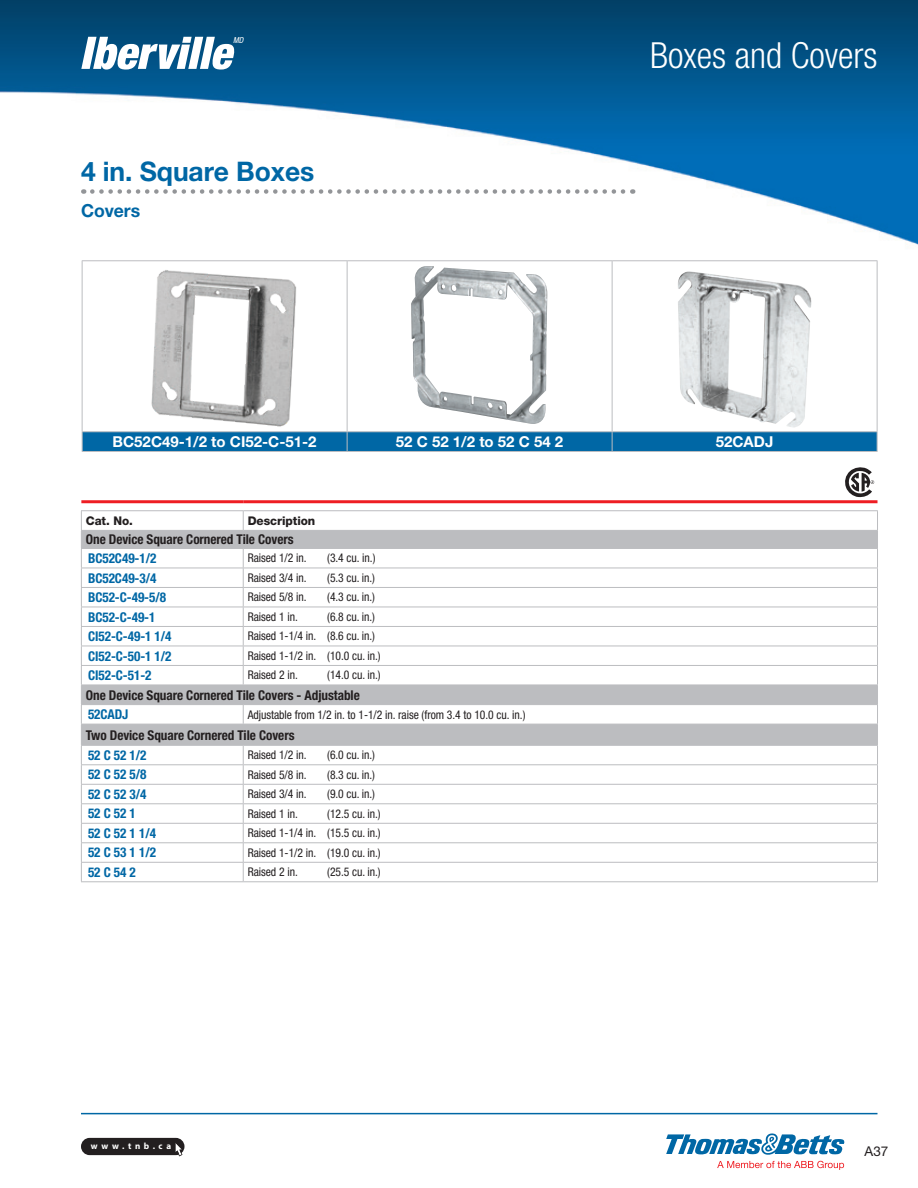
<style>
.page{position:relative;width:918px;height:1188px;background:#fff}
.page>*{position:absolute;margin:0;border:0;box-sizing:border-box;transform-origin:0 0}
.t1{font:300 condensed 36px "Helvetica Neue LT Std";color:#fff}
._3_-_Titre{font:700 27px "Helvetica Neue LT Std";letter-spacing:-.005em;color:#0067a5}
._4_-_Sous-titre{font:700 18px "Helvetica Neue LT Std";letter-spacing:-.005em;color:#0067a5}
._9_-_Code_dans_bande{font:700 15px "Helvetica Neue LT Std";color:#fff}
._5_-_Code_bleu_Left{font:700 condensed 13.5px "Helvetica Neue LT Std";letter-spacing:-.005em;color:#0067a5}
._4_-_Sous-titre_Left{font:700 condensed 13.5px "Helvetica Neue LT Std";letter-spacing:-.005em;color:#231f20}
.t2{font:13.5px "Helvetica Neue LT Std";color:#231f20}
._7_-_Texte_Center{font:condensed 12px "Helvetica Neue LT Std";letter-spacing:-.005em;color:#231f20}
._2_-_Cat__No__Left{font:800 12px "Helvetica Neue LT Std";letter-spacing:-.005em;color:#231f20}
.t3{font:700 9px "Myriad Pro";letter-spacing:.405em;color:#fff}
.t4{font:italic condensed 8.25px "Helvetica Neue LT Std";color:#fff}
</style>
<div class="page">
<img style="left:0;top:0;width:918px;height:269px">
<div style="left:81px;top:1138px;width:103px;height:17px;background:#231f20;border-radius:9px"></div>
<svg style="left:175px;top:1143px;width:8px;height:13px"></svg>
<hr style="left:81px;top:1113px;width:797px;height:1px;background:#0067a5">
<img style="left:411px;top:266px;width:136px;height:158px">
<img style="left:678px;top:272px;width:133px;height:156px">
<img style="left:124px;top:266px;width:195px;height:161px">
<svg style="left:717px;top:1161px;width:127px;height:9px"></svg>
<svg style="left:666px;top:1133px;width:178px;height:22px"></svg>
<svg style="left:81px;top:37px;width:154px;height:33px"></svg>
<svg style="left:92px;top:189px;width:541px;height:5px"></svg>
<svg style="left:845px;top:467px;width:29px;height:30px"></svg>
<svg style="left:82px;top:531px;width:795px;height:214px"></svg>
<svg style="left:243px;top:511px;width:1px;height:19px"></svg>
<hr style="left:81px;top:568px;width:162px;height:1px;background:#bcbdc0">
<hr style="left:243px;top:568px;width:635px;height:1px;background:#bcbdc0">
<hr style="left:81px;top:587px;width:162px;height:1px;background:#bcbdc0">
<hr style="left:243px;top:587px;width:635px;height:1px;background:#bcbdc0">
<hr style="left:81px;top:607px;width:162px;height:1px;background:#bcbdc0">
<hr style="left:243px;top:607px;width:635px;height:1px;background:#bcbdc0">
<hr style="left:81px;top:626px;width:162px;height:1px;background:#bcbdc0">
<hr style="left:243px;top:626px;width:635px;height:1px;background:#bcbdc0">
<hr style="left:81px;top:646px;width:162px;height:1px;background:#bcbdc0">
<hr style="left:243px;top:646px;width:635px;height:1px;background:#bcbdc0">
<hr style="left:81px;top:665px;width:162px;height:1px;background:#bcbdc0">
<hr style="left:243px;top:665px;width:635px;height:1px;background:#bcbdc0">
<hr style="left:81px;top:764px;width:162px;height:1px;background:#bcbdc0">
<hr style="left:243px;top:764px;width:635px;height:1px;background:#bcbdc0">
<hr style="left:81px;top:784px;width:162px;height:1px;background:#bcbdc0">
<hr style="left:243px;top:784px;width:635px;height:1px;background:#bcbdc0">
<hr style="left:81px;top:803px;width:162px;height:1px;background:#bcbdc0">
<hr style="left:243px;top:803px;width:635px;height:1px;background:#bcbdc0">
<hr style="left:81px;top:823px;width:162px;height:1px;background:#bcbdc0">
<hr style="left:243px;top:823px;width:635px;height:1px;background:#bcbdc0">
<hr style="left:81px;top:842px;width:162px;height:1px;background:#bcbdc0">
<hr style="left:243px;top:842px;width:635px;height:1px;background:#bcbdc0">
<hr style="left:81px;top:862px;width:162px;height:1px;background:#bcbdc0">
<hr style="left:243px;top:862px;width:635px;height:1px;background:#bcbdc0">
<hr style="left:81px;top:510px;width:162px;height:1px;background:#bcbdc0">
<hr style="left:243px;top:510px;width:635px;height:1px;background:#bcbdc0">
<hr style="left:81px;top:530px;width:162px;height:1px;background:#bcbdc0">
<hr style="left:243px;top:530px;width:635px;height:1px;background:#bcbdc0">
<hr style="left:81px;top:548px;width:162px;height:1px;background:#bcbdc0">
<hr style="left:81px;top:685px;width:162px;height:1px;background:#bcbdc0">
<hr style="left:243px;top:685px;width:635px;height:1px;background:#bcbdc0">
<hr style="left:81px;top:704px;width:162px;height:1px;background:#bcbdc0">
<hr style="left:81px;top:724px;width:162px;height:1px;background:#bcbdc0">
<hr style="left:243px;top:724px;width:635px;height:1px;background:#bcbdc0">
<hr style="left:81px;top:745px;width:162px;height:1px;background:#bcbdc0">
<svg style="left:81px;top:511px;width:1px;height:370px"></svg>
<hr style="left:81px;top:881px;width:162px;height:1px;background:#bcbdc0">
<hr style="left:243px;top:548px;width:635px;height:1px;background:#bcbdc0">
<svg style="left:243px;top:549px;width:1px;height:136px"></svg>
<hr style="left:243px;top:704px;width:635px;height:1px;background:#bcbdc0">
<svg style="left:243px;top:705px;width:1px;height:19px"></svg>
<hr style="left:81px;top:500px;width:162px;height:3px;background:#ee1d23">
<hr style="left:243px;top:500px;width:635px;height:3px;background:#ee1d23">
<hr style="left:243px;top:745px;width:635px;height:1px;background:#bcbdc0">
<svg style="left:243px;top:746px;width:1px;height:135px"></svg>
<svg style="left:877px;top:511px;width:1px;height:370px"></svg>
<hr style="left:243px;top:881px;width:635px;height:1px;background:#bcbdc0">
<hr style="left:82px;top:260px;width:265px;height:1px;background:#bcbdc0">
<hr style="left:82px;top:261px;width:1px;height:170px;background:#bcbdc0">
<hr style="left:347px;top:260px;width:265px;height:1px;background:#bcbdc0">
<hr style="left:347px;top:261px;width:1px;height:170px;background:#bcbdc0">
<hr style="left:877px;top:261px;width:1px;height:170px;background:#bcbdc0">
<hr style="left:612px;top:260px;width:266px;height:1px;background:#bcbdc0">
<hr style="left:612px;top:261px;width:1px;height:170px;background:#bcbdc0">
<hr style="left:82px;top:431px;width:265px;height:1px;background:#bcbdc0">
<div style="left:82px;top:432px;width:796px;height:19px;background:#0067a5"></div>
<hr style="left:347px;top:431px;width:265px;height:1px;background:#bcbdc0">
<hr style="left:612px;top:431px;width:266px;height:1px;background:#bcbdc0">
<hr style="left:82px;top:451px;width:265px;height:1px;background:#bcbdc0">
<hr style="left:347px;top:451px;width:265px;height:1px;background:#bcbdc0">
<hr style="left:612px;top:451px;width:266px;height:1px;background:#bcbdc0">
<p class="t4" style="left:233px;top:35px;width:12px">MD</p>
<p class="_3_-_Titre" style="left:81px;top:154px;width:235px">4 in. Square Boxes</p>
<p class="_4_-_Sous-titre" style="left:81px;top:200px;width:61px">Covers</p>
<p class="t1" style="left:650px;top:34px;width:229px">Boxes and Covers</p>
<p class="_9_-_Code_dans_bande" style="left:113px;top:432px;width:205px">BC52C49-1/2 to CI52-C-51-2</p>
<p class="_9_-_Code_dans_bande" style="left:396px;top:432px;width:169px">52 C 52 1/2 to 52 C 54 2</p>
<p class="_9_-_Code_dans_bande" style="left:716px;top:432px;width:59px">52CADJ</p>
<p class="_2_-_Cat__No__Left" style="left:86px;top:513px;width:49px">Cat. No.</p>
<p class="_2_-_Cat__No__Left" style="left:248px;top:513px;width:69px">Description</p>
<p class="_4_-_Sous-titre_Left" style="left:86px;top:531px;width:209px">One Device Square Cornered Tile Covers</p>
<p class="_5_-_Code_bleu_Left" style="left:88px;top:550px;width:70px">BC52C49-1/2</p>
<p class="_7_-_Texte_Center" style="left:248px;top:551px;width:60px">Raised 1/2 in.</p>
<p class="_7_-_Texte_Center" style="left:327px;top:551px;width:50px">(3.4 cu. in.)</p>
<p class="_5_-_Code_bleu_Left" style="left:88px;top:570px;width:70px">BC52C49-3/4</p>
<p class="_7_-_Texte_Center" style="left:248px;top:571px;width:60px">Raised 3/4 in.</p>
<p class="_7_-_Texte_Center" style="left:327px;top:571px;width:49px">(5.3 cu. in.)</p>
<p class="_5_-_Code_bleu_Left" style="left:88px;top:589px;width:80px">BC52-C-49-5/8</p>
<p class="_7_-_Texte_Center" style="left:248px;top:590px;width:60px">Raised 5/8 in.</p>
<p class="_7_-_Texte_Center" style="left:327px;top:590px;width:49px">(4.3 cu. in.)</p>
<p class="_5_-_Code_bleu_Left" style="left:88px;top:609px;width:69px">BC52-C-49-1</p>
<p class="_7_-_Texte_Center" style="left:248px;top:610px;width:52px">Raised 1 in.</p>
<p class="_7_-_Texte_Center" style="left:327px;top:610px;width:49px">(6.8 cu. in.)</p>
<p class="_5_-_Code_bleu_Left" style="left:88px;top:628px;width:85px">CI52-C-49-1 1/4</p>
<p class="_7_-_Texte_Center" style="left:248px;top:629px;width:129px">Raised 1-1/4 in. (8.6 cu. in.)</p>
<p class="_5_-_Code_bleu_Left" style="left:88px;top:648px;width:85px">CI52-C-50-1 1/2</p>
<p class="_7_-_Texte_Center" style="left:248px;top:649px;width:134px">Raised 1-1/2 in. (10.0 cu. in.)</p>
<p class="_5_-_Code_bleu_Left" style="left:88px;top:667px;width:65px">CI52-C-51-2</p>
<p class="_7_-_Texte_Center" style="left:248px;top:668px;width:52px">Raised 2 in.</p>
<p class="_7_-_Texte_Center" style="left:327px;top:668px;width:55px">(14.0 cu. in.)</p>
<p class="_4_-_Sous-titre_Left" style="left:86px;top:687px;width:275px">One Device Square Cornered Tile Covers - Adjustable</p>
<p class="_5_-_Code_bleu_Left" style="left:88px;top:706px;width:42px">52CADJ</p>
<p class="_7_-_Texte_Center" style="left:248px;top:707px;width:279px">Adjustable from 1/2 in. to 1-1/2 in. raise (from 3.4 to 10.0 cu. in.)</p>
<p class="_4_-_Sous-titre_Left" style="left:86px;top:727px;width:210px">Two Device Square Cornered Tile Covers</p>
<p class="_5_-_Code_bleu_Left" style="left:88px;top:747px;width:60px">52 C 52 1/2</p>
<p class="_7_-_Texte_Center" style="left:248px;top:748px;width:60px">Raised 1/2 in.</p>
<p class="_7_-_Texte_Center" style="left:327px;top:748px;width:49px">(6.0 cu. in.)</p>
<p class="_5_-_Code_bleu_Left" style="left:88px;top:766px;width:60px">52 C 52 5/8</p>
<p class="_7_-_Texte_Center" style="left:248px;top:768px;width:60px">Raised 5/8 in.</p>
<p class="_7_-_Texte_Center" style="left:327px;top:768px;width:49px">(8.3 cu. in.)</p>
<p class="_5_-_Code_bleu_Left" style="left:88px;top:786px;width:60px">52 C 52 3/4</p>
<p class="_7_-_Texte_Center" style="left:248px;top:787px;width:60px">Raised 3/4 in.</p>
<p class="_7_-_Texte_Center" style="left:327px;top:787px;width:49px">(9.0 cu. in.)</p>
<p class="_5_-_Code_bleu_Left" style="left:88px;top:805px;width:49px">52 C 52 1</p>
<p class="_7_-_Texte_Center" style="left:248px;top:807px;width:52px">Raised 1 in.</p>
<p class="_7_-_Texte_Center" style="left:327px;top:807px;width:55px">(12.5 cu. in.)</p>
<p class="_5_-_Code_bleu_Left" style="left:88px;top:825px;width:70px">52 C 52 1 1/4</p>
<p class="_7_-_Texte_Center" style="left:248px;top:826px;width:134px">Raised 1-1/4 in. (15.5 cu. in.)</p>
<p class="_5_-_Code_bleu_Left" style="left:88px;top:844px;width:70px">52 C 53 1 1/2</p>
<p class="_7_-_Texte_Center" style="left:248px;top:846px;width:134px">Raised 1-1/2 in. (19.0 cu. in.)</p>
<p class="_5_-_Code_bleu_Left" style="left:88px;top:864px;width:49px">52 C 54 2</p>
<p class="_7_-_Texte_Center" style="left:248px;top:865px;width:52px">Raised 2 in.</p>
<p class="_7_-_Texte_Center" style="left:327px;top:865px;width:55px">(25.5 cu. in.)</p>
<p class="t3" style="left:91px;top:1140px;width:82px">www.tnb.ca</p>
<p class="t2" style="left:865px;top:1144px;width:25px">A37</p>
</div>
